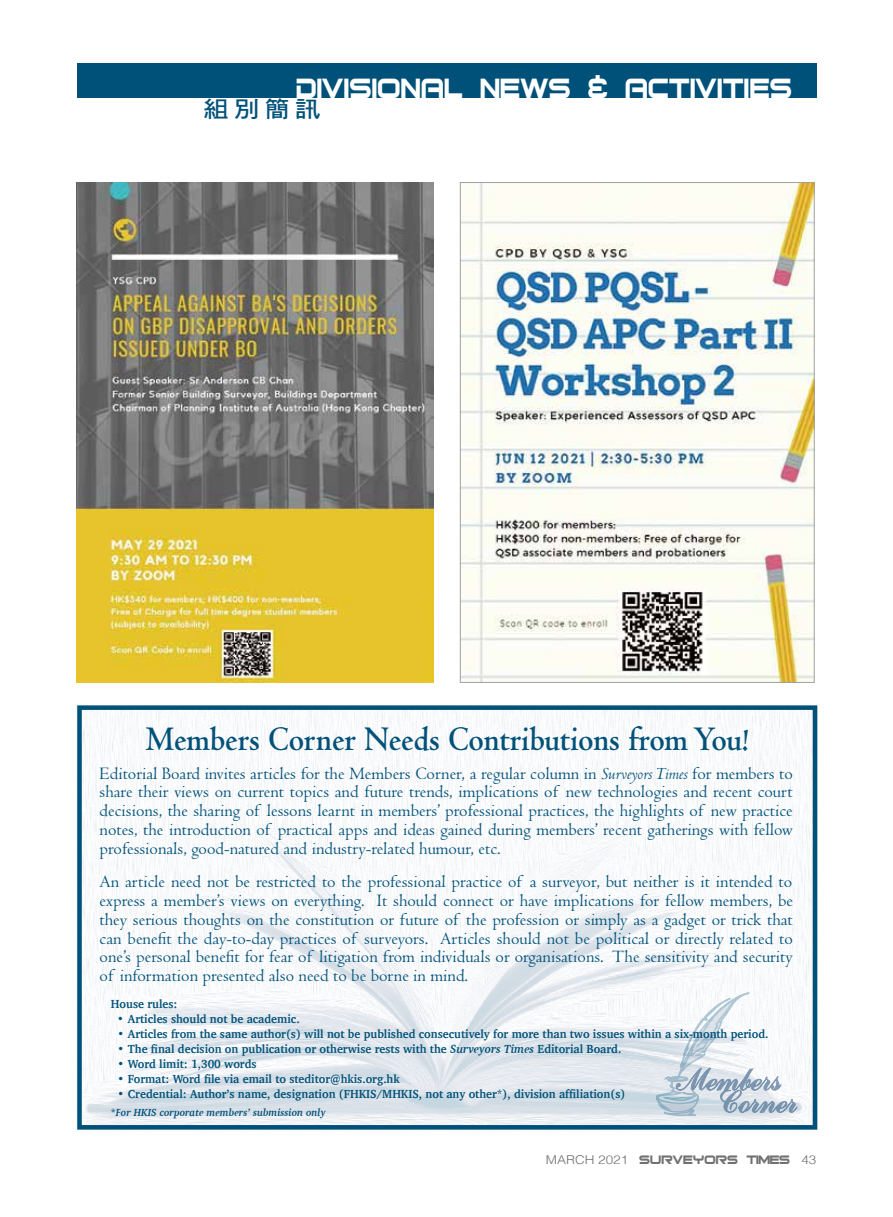
<style>
.page{position:relative;width:893px;height:1217px;background:#fff}
.page>*{position:absolute;margin:0;border:0;box-sizing:border-box;transform-origin:0 0}
.t1{font:37.5px "Bitsumishi";color:#fff;scale:.9 1}
.t2{font:700 36px "Centaur MT Std";color:#005179;scale:.9 1}
.t3{font:22.95px "DF Hei Bd HK BF";color:#005179;scale:1.11 1}
.t4{font:18px/18.8px "Centaur MT Std";color:#005179;text-align:justify}
.t5{font:16.5px "Bitsumishi";color:#727171}
.t6{font:700 12px "Charter";color:#005179;scale:.95 1}
.t7{font:italic 700 10.5px "Charter";color:#005179;scale:.95 1}
.s1{font-style:italic}
.s2{font-style:normal}
.s3{font-family:"Helvetica";font-weight:300;font-size:12.15px}
</style>
<div class="page">
<div style="left:77px;top:64px;width:739px;height:34px;background:#005179"></div>
<img style="left:82px;top:710px;width:730px;height:414px">
<svg style="left:655px;top:991px;width:142px;height:126px"></svg>
<div style="left:77px;top:705px;width:740px;height:424px;border:4px solid #005179"></div>
<img style="left:77px;top:182px;width:357px;height:500px">
<img style="left:462px;top:184px;width:350px;height:496px">
<h1 class="t1" style="left:297px;top:73px;width:553px">DIVISIONAL NEWS &amp; ACTIVITIES</h1>
<p class="t3" style="left:203px;top:97px;width:107px">組別簡訊</p>
<h2 class="t2" style="left:146px;top:719px;width:672px">Members Corner Needs Contributions from You!</h2>
<p class="t4" style="left:100px;top:763px;width:695px">Editorial Board invites articles for the Members Corner, a regular column in <span class="s1">Surveyors Times</span> for members to share their views on current topics and future trends, implications of new technologies and recent court decisions, the sharing of lessons learnt in members’ professional practices, the highlights of new practice notes, the introduction of practical apps and ideas gained during members’ recent gatherings with fellow professionals, good-natured and industry-related humour, etc.</p>
<p class="t4" style="left:100px;top:872px;width:695px">An article need not be restricted to the professional practice of a surveyor, but neither is it intended to express a member’s views on everything. It should connect or have implications for fellow members, be they serious thoughts on the constitution or future of the profession or simply as a gadget or trick that can benefit the day-to-day practices of surveyors. Articles should not be political or directly related to one’s personal benefit for fear of litigation from individuals or organisations. The sensitivity and security of information presented also need to be borne in mind.</p>
<p class="t6" style="left:111px;top:993px;width:72px">House rules:</p>
<p class="t6" style="left:117px;top:1008px;width:194px">• Articles should not be academic.</p>
<p class="t6" style="left:118px;top:1023px;width:687px">• Articles from the same author(s) will not be published consecutively for more than two issues within a six-month period.</p>
<p class="t6" style="left:118px;top:1038px;width:532px">• The final decision on publication or otherwise rests with the <span class="s1">Surveyors Times</span> Editorial Board.</p>
<p class="t6" style="left:118px;top:1053px;width:148px">• Word limit: 1,300 words</p>
<p class="t6" style="left:118px;top:1068px;width:298px">• Format: Word file via email to steditor@hkis.org.hk</p>
<p class="t6" style="left:118px;top:1083px;width:536px">• Credential: Author’s name, designation (FHKIS/MHKIS, not any other*), division affiliation(s)</p>
<p class="t7" style="left:111px;top:1103px;width:227px"><span class="s2">*</span>For HKIS corporate members’ submission only</p>
<p class="t5" style="left:546px;top:1152px;width:272px"><span class="s3">MARCH 2021</span> SURVEYORS TIMES <span class="s3">43</span></p>
</div>
